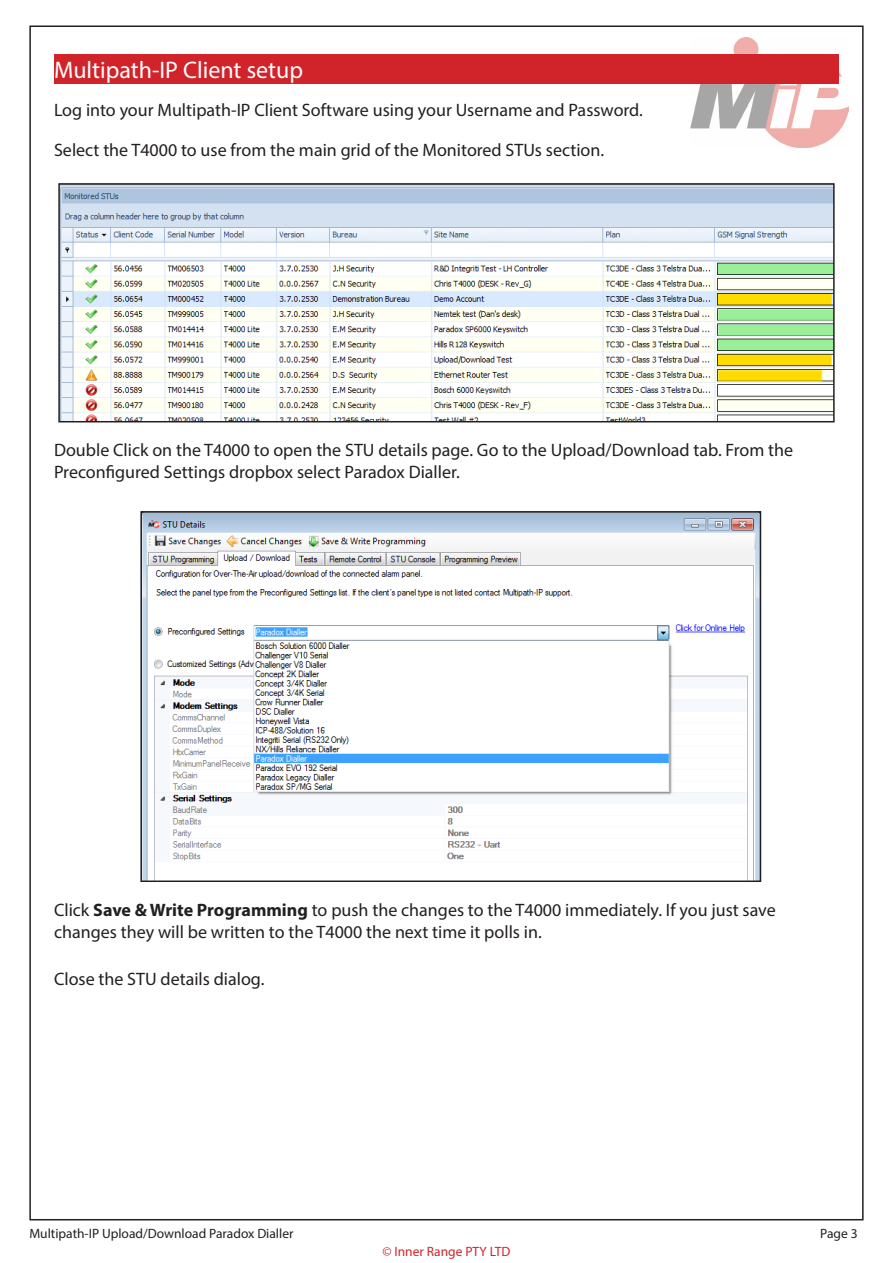
<style>
.page{position:relative;width:893px;height:1263px;background:#fff}
.page>*{position:absolute;margin:0;border:0;box-sizing:border-box;transform-origin:0 0}
.Sub_Header{font:24px "Myriad Pro";color:#fff}
.Body{font:18px/21.6px "Myriad Pro";color:#231f20}
.t1{font:13.5px "Myriad Pro";color:#231f20}
.t2{font:13.5px "Myriad Pro";color:#d1232a}
.s1{font-weight:700}
</style>
<div class="page">
<img style="left:690px;top:37px;width:158px;height:111px">
<div style="left:54px;top:54px;width:785px;height:30px;background:#d1232a"></div>
<img style="left:61px;top:186px;width:771px;height:233px">
<div style="left:58px;top:183px;width:777px;height:239px;border:2px solid #231f20"></div>
<img style="left:143px;top:514px;width:615px;height:365px">
<div style="left:140px;top:511px;width:621px;height:371px;border:2px solid #231f20"></div>
<p class="Sub_Header" style="left:54px;top:55px;width:250px">Multipath-IP Client setup</p>
<p class="Body" style="left:54px;top:99px;width:590px">Log into your Multipath-IP Client Software using your Username and Password.</p>
<p class="Body" style="left:54px;top:139px;width:552px">Select the T4000 to use from the main grid of the Monitored STUs section.</p>
<p class="Body" style="left:54px;top:439px;width:741px">Double Click on the T4000 to open the STU details page. Go to the Upload/Download tab. From the<br>Preconfigured Settings dropbox select Paradox Dialler.</p>
<p class="Body" style="left:54px;top:899px;width:723px">Click <span class="s1">Save &amp; Write Programming</span> to push the changes to the T4000 immediately. If you just save changes they will be written to the T4000 the next time it polls in.</p>
<p class="Body" style="left:54px;top:968px;width:212px">Close the STU details dialog.</p>
<p class="t1" style="left:29px;top:1225px;width:266px">Multipath-IP Upload/Download Paradox Dialler</p>
<p class="t1" style="left:820px;top:1225px;width:39px">Page 3</p>
<p class="t2" style="left:382px;top:1242px;width:130px">© Inner Range PTY LTD</p>
</div>
